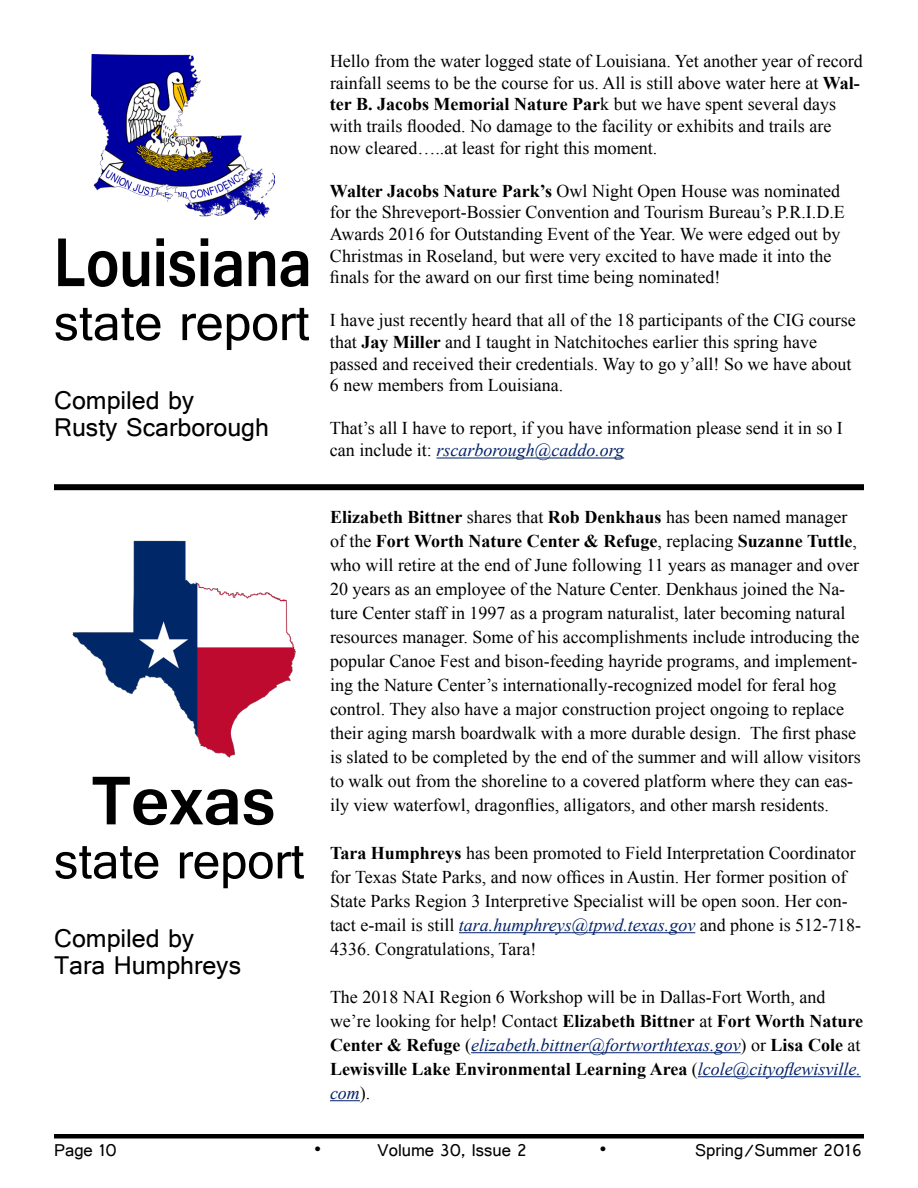
<style>
.page{position:relative;width:918px;height:1188px;background:#fff}
.page>*{position:absolute;margin:0;border:0;box-sizing:border-box;transform-origin:0 0}
.t1{font:700 72px "Gautami";color:#000;scale:.85 1}
.t2{font:700 72px "Gautami";color:#000}
.t3{font:54px "Gautami";color:#000}
.t4{font:27px/27px "Gautami";color:#000}
.t5{font:18px/24px "Times New Roman";color:#000}
.t6{font:18px "Gautami";color:#000}
.s1{font-weight:700}
.s2{font-style:italic;color:#022169}
</style>
<div class="page">
<hr style="left:54px;top:1134px;width:810px;height:4px;background:#000">
<hr style="left:436px;top:458px;width:188px;height:1px;background:#022169">
<div style="left:54px;top:484px;width:810px;height:6px;background:#000"></div>
<hr style="left:459px;top:932px;width:236px;height:1px;background:#022169">
<hr style="left:471px;top:1052px;width:270px;height:1px;background:#022169">
<hr style="left:698px;top:1076px;width:163px;height:1px;background:#022169">
<hr style="left:330px;top:1100px;width:30px;height:1px;background:#022169">
<img style="left:91px;top:55px;width:184px;height:165px">
<img style="left:73px;top:540px;width:223px;height:218px">
<h1 class="t1" style="left:54px;top:219px;width:305px">Louisiana</h1>
<h2 class="t3" style="left:54px;top:290px;width:257px">state report</h2>
<h3 class="t4" style="left:54px;top:386px;width:217px">Compiled by<br>Rusty Scarborough</h3>
<h1 class="t2" style="left:91px;top:757px;width:186px">Texas</h1>
<h2 class="t3" style="left:54px;top:828px;width:252px">state report</h2>
<h3 class="t4" style="left:54px;top:925px;width:189px">Compiled by<br>Tara Humphreys</h3>
<p class="t5" style="left:330px;top:50px;width:534px;line-height:21.6px">Hello from the water logged state of Louisiana. Yet another year of record rainfall seems to be the course for us. All is still above water here at <span class="s1">Wal&shy;ter B. Jacobs Memorial Nature Par</span>k but we have spent several days with trails flooded. No damage to the facility or exhibits and trails are now cleared…..at least for right this moment.</p>
<p class="t5" style="left:330px;top:180px;width:516px;line-height:21.6px"><span class="s1">Walter Jacobs Nature Park’s</span> Owl Night Open House was nominated for the Shreveport-Bossier Convention and Tourism Bureau’s P.R.I.D.E Awards 2016 for Outstanding Event of the Year. We were edged out by Christmas in Roseland, but were very excited to have made it into the finals for the award on our first time being nominated!</p>
<p class="t5" style="left:330px;top:309px;width:527px;line-height:21.6px">I have just recently heard that all of the 18 participants of the CIG course that <span class="s1">Jay Miller</span> and I taught in Natchitoches earlier this spring have passed and received their credentials. Way to go y’all! So we have about 6 new members from Louisiana.</p>
<p class="t5" style="left:330px;top:417px;width:514px;line-height:21.6px">That’s all I have to report, if you have information please send it in so I can include it: <span class="s2">rscarborough@caddo.org</span></p>
<p class="t5" style="left:330px;top:504px;width:532px"><span class="s1">Elizabeth Bittner</span> shares that <span class="s1">Rob Denkhaus</span> has been named manager of the <span class="s1">Fort Worth Nature Center &amp; Refuge</span>, replacing <span class="s1">Suzanne Tuttle</span>, who will retire at the end of June following 11 years as manager and over 20 years as an employee of the Nature Center. Denkhaus joined the Na&shy;ture Center staff in 1997 as a program naturalist, later becoming natural resources manager. Some of his accomplishments include introducing the popular Canoe Fest and bison-feeding hayride programs, and implement&shy;ing the Nature Center’s internationally-recognized model for feral hog control. They also have a major construction project ongoing to replace their aging marsh boardwalk with a more durable design. The first phase is slated to be completed by the end of the summer and will allow visitors to walk out from the shoreline to a covered platform where they can eas&shy;ily view waterfowl, dragonflies, alligators, and other marsh residents.</p>
<p class="t5" style="left:330px;top:840px;width:533px"><span class="s1">Tara Humphreys</span> has been promoted to Field Interpretation Coordinator for Texas State Parks, and now offices in Austin. Her former position of State Parks Region 3 Interpretive Specialist will be open soon. Her con&shy;tact e-mail is still <span class="s2">tara.humphreys@tpwd.texas.gov</span> and phone is 512-718- 4336. Congratulations, Tara!</p>
<p class="t5" style="left:330px;top:984px;width:535px">The 2018 NAI Region 6 Workshop will be in Dallas-Fort Worth, and we’re looking for help! Contact <span class="s1">Elizabeth Bittner</span> at <span class="s1">Fort Worth Nature Center &amp; Refuge</span> (<span class="s2">elizabeth.bittner@fortworthtexas.gov</span>) or <span class="s1">Lisa Cole</span> at <span class="s1">Lewisville Lake Environmental Learning Area</span> (<span class="s2">lcole@cityoflewisville. com</span>).</p>
<p class="t6" style="left:54px;top:1139px;width:64px">Page 10</p>
<p class="t6" style="left:314px;top:1139px;width:9px">•</p>
<p class="t6" style="left:378px;top:1139px;width:151px">Volume 30, Issue 2</p>
<p class="t6" style="left:600px;top:1139px;width:9px">•</p>
<p class="t6" style="left:695px;top:1139px;width:168px">Spring/Summer 2016</p>
</div>
